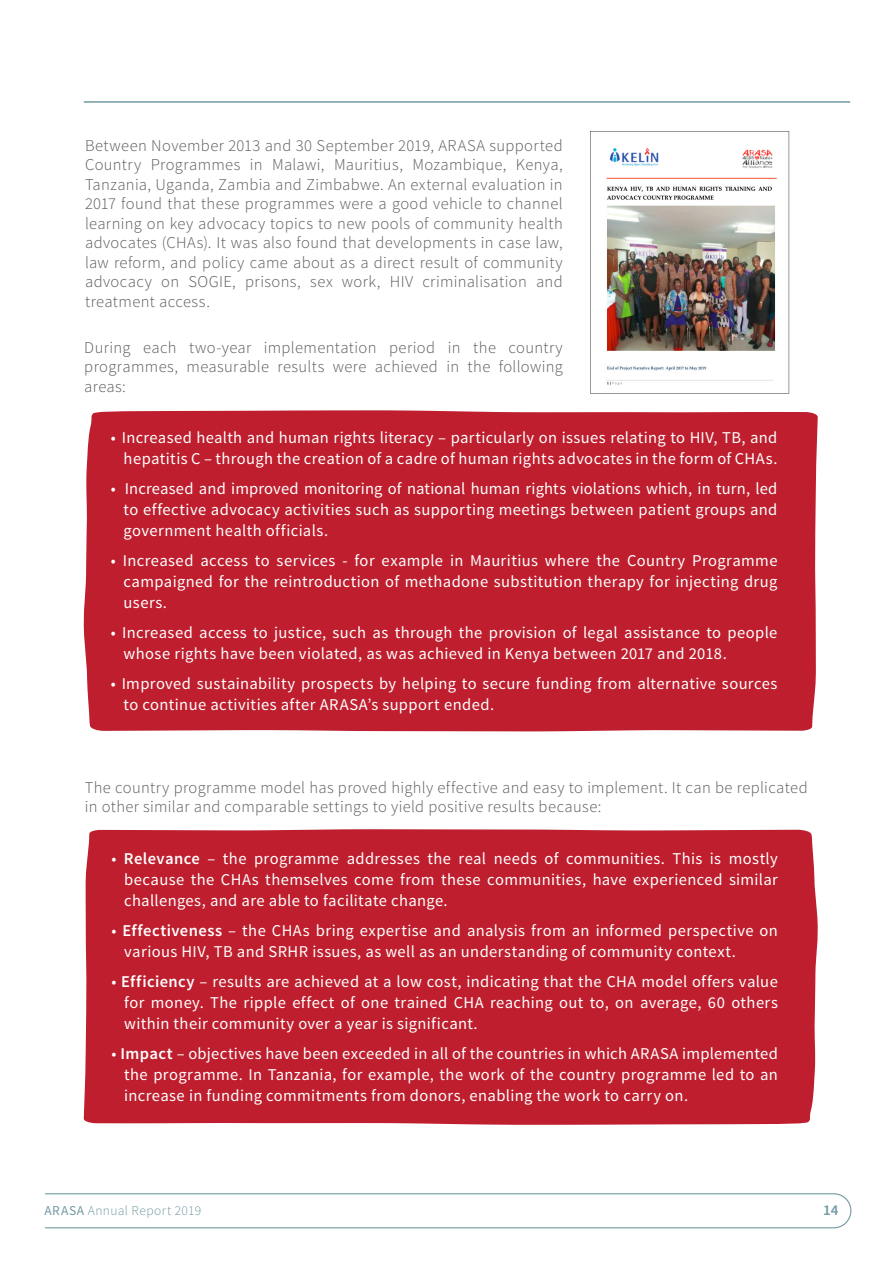
<style>
.page{position:relative;width:893px;height:1263px;background:#fff}
.page>*{position:absolute;margin:0;border:0;box-sizing:border-box;transform-origin:0 0}
.t1{font:16.5px/21px "Source Sans Pro";letter-spacing:.02em;color:#fff}
.t2{font:300 16.5px/19.5px "Source Sans Pro";letter-spacing:.02em;color:#58595b;text-align:justify}
.t3{font:600 15px "Source Sans Pro";color:#719aa2}
.t4{font:300 13.5px "Source Sans Pro";letter-spacing:.025em;color:#719aa2}
.s1{font-weight:600}
.s2{font-weight:400}
</style>
<div class="page">
<div style="left:84px;top:829px;width:734px;height:296px;background:#be1e2d"></div>
<div style="left:83px;top:410px;width:735px;height:321px;background:#be1e2d"></div>
<svg style="left:45px;top:1193px;width:807px;height:36px"></svg>
<hr style="left:84px;top:101px;width:766px;height:2px;background:#719aa2">
<img style="left:590px;top:131px;width:200px;height:263px">
<p class="t2" style="left:85px;top:135px;width:479px">Between November 2013 and 30 September 2019, ARASA supported Country Programmes in Malawi, Mauritius, Mozambique, Kenya, Tanzania, Uganda, Zambia and Zimbabwe. An external evaluation in 2017 found that these programmes were a good vehicle to channel learning on key advocacy topics to new pools of community health advocates (CHAs). It was also found that developments in case law, law reform, and policy came about as a direct result of community advocacy on SOGIE, prisons, sex work, HIV criminalisation and treatment access.</p>
<p class="t2" style="left:84px;top:337px;width:480px">During each two-year implementation period in the country programmes, measurable results were achieved in the following areas:</p>
<p class="t1" style="left:111px;top:427px;width:668px">• Increased health and human rights literacy – particularly on issues relating to HIV, TB, and</p>
<p class="t1" style="left:124px;top:448px;width:655px">hepatitis C – through the creation of a cadre of human rights advocates in the form of CHAs.</p>
<p class="t1" style="left:111px;top:478px;width:668px">• Increased and improved monitoring of national human rights violations which, in turn, led</p>
<p class="t1" style="left:124px;top:499px;width:655px">to effective advocacy activities such as supporting meetings between patient groups and government health officials.</p>
<p class="t1" style="left:111px;top:550px;width:668px">• Increased access to services - for example in Mauritius where the Country Programme</p>
<p class="t1" style="left:124px;top:571px;width:655px">campaigned for the reintroduction of methadone substitution therapy for injecting drug users.</p>
<p class="t1" style="left:111px;top:622px;width:668px">• Increased access to justice, such as through the provision of legal assistance to people</p>
<p class="t1" style="left:124px;top:643px;width:605px">whose rights have been violated, as was achieved in Kenya between 2017 and 2018.</p>
<p class="t1" style="left:111px;top:673px;width:668px">• Improved sustainability prospects by helping to secure funding from alternative sources</p>
<p class="t1" style="left:124px;top:694px;width:372px">to continue activities after ARASA’s support ended.</p>
<p class="t2" style="left:85px;top:777px;width:724px">The country programme model has proved highly effective and easy to implement. It can be replicated in other similar and comparable settings to yield positive results because:</p>
<p class="t1" style="left:111px;top:848px;width:668px">• <span class="s1">Relevance</span> – the programme addresses the real needs of communities. This is mostly</p>
<p class="t1" style="left:124px;top:869px;width:655px">because the CHAs themselves come from these communities, have experienced similar challenges, and are able to facilitate change.</p>
<p class="t1" style="left:111px;top:920px;width:668px">• <span class="s1">Effectiveness</span> – the CHAs bring expertise and analysis from an informed perspective on</p>
<p class="t1" style="left:124px;top:941px;width:613px">various HIV, TB and SRHR issues, as well as an understanding of community context.</p>
<p class="t1" style="left:111px;top:971px;width:668px">• <span class="s1">Efficiency</span> – results are achieved at a low cost, indicating that the CHA model offers value</p>
<p class="t1" style="left:124px;top:992px;width:655px">for money. The ripple effect of one trained CHA reaching out to, on average, 60 others within their community over a year is significant.</p>
<p class="t1" style="left:111px;top:1043px;width:668px">• <span class="s1">Impact</span> – objectives have been exceeded in all of the countries in which ARASA implemented</p>
<p class="t1" style="left:124px;top:1064px;width:655px">the programme. In Tanzania, for example, the work of the country programme led to an increase in funding commitments from donors, enabling the work to carry on.</p>
<p class="t4" style="left:44px;top:1202px;width:159px"><span class="s2">ARASA</span> Annual Report 2019</p>
<p class="t3" style="left:823px;top:1201px;width:17px">14</p>
</div>
